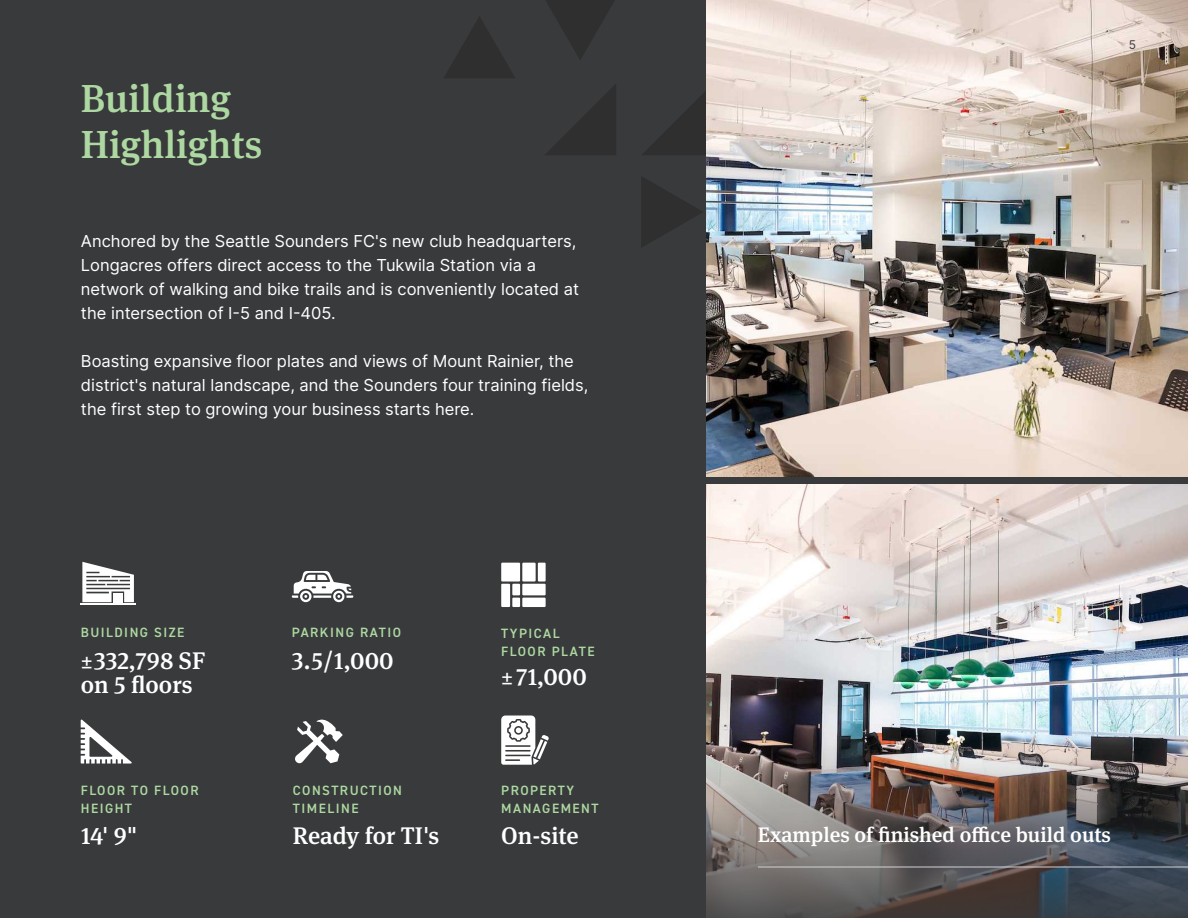
<style>
.page{position:relative;width:1188px;height:918px;background:#383a3c}
.page>*{position:absolute;margin:0;border:0;box-sizing:border-box;transform-origin:0 0}
.t1{font:500 39px/46.8px "Meta Serif Pro";color:#aed8a1}
.t2{font:500 24px "Meta Serif Pro";color:#fff}
.t3{font:500 21px "Meta Serif Pro";color:#fff}
.t4{font:16.5px/24px "Inter Roman";color:#fff}
.t5{font:600 13.5px/17.7px "DIN2014";letter-spacing:.11em;color:#aed8a1}
.t6{font:12px "Inter Roman";color:#383a3c}
</style>
<div class="page">
<svg style="left:444px;top:17px;width:71px;height:61px"></svg>
<svg style="left:546px;top:0;width:69px;height:60px"></svg>
<svg style="left:642px;top:91px;width:64px;height:64px"></svg>
<svg style="left:545px;top:84px;width:71px;height:71px"></svg>
<svg style="left:641px;top:176px;width:61px;height:71px"></svg>
<hr style="left:81px;top:603px;width:55px;height:2px;background:#fff">
<svg style="left:82px;top:562px;width:52px;height:40px"></svg>
<svg style="left:292px;top:571px;width:61px;height:31px"></svg>
<svg style="left:81px;top:720px;width:51px;height:44px"></svg>
<svg style="left:501px;top:563px;width:45px;height:44px;background:#d8d8d8"></svg>
<svg style="left:295px;top:719px;width:48px;height:45px"></svg>
<svg style="left:501px;top:716px;width:48px;height:49px"></svg>
<img style="left:706px;top:0;width:482px;height:476px">
<img style="left:706px;top:484px;width:482px;height:434px">
<img style="left:707px;top:725px;width:481px;height:193px">
<hr style="left:758px;top:867px;width:430px;height:1px;background:#d1d2d4">
<p class="t1" style="left:81px;top:72px;width:183px">Building<br>Highlights</p>
<p class="t4" style="left:81px;top:229px;width:500px">Anchored by the Seattle Sounders FC's new club headquarters, Longacres offers direct access to the Tukwila Station via a network of walking and bike trails and is conveniently located at the intersection of I-5 and I-405.</p>
<p class="t4" style="left:81px;top:349px;width:509px">Boasting expansive floor plates and views of Mount Rainier, the district's natural landscape, and the Sounders four training fields, the first step to growing your business starts here.</p>
<p class="t5" style="left:81px;top:624px;width:105px">BUILDING SIZE</p>
<p class="t2" style="left:81px;top:642px;width:126px">±332,798 SF</p>
<p class="t2" style="left:81px;top:667px;width:113px">on 5 floors</p>
<p class="t5" style="left:292px;top:623px;width:111px">PARKING RATIO</p>
<p class="t2" style="left:292px;top:642px;width:103px">3.5/1,000</p>
<p class="t5" style="left:501px;top:624px;width:95px">TYPICAL<br>FLOOR PLATE</p>
<p class="t2" style="left:501px;top:658px;width:87px">±71,000</p>
<p class="t5" style="left:81px;top:781px;width:119px">FLOOR TO FLOOR<br>HEIGHT</p>
<p class="t5" style="left:293px;top:781px;width:111px">CONSTRUCTION<br>TIMELINE</p>
<p class="t5" style="left:501px;top:781px;width:99px">PROPERTY<br>MANAGEMENT</p>
<p class="t2" style="left:81px;top:817px;width:58px">14' 9"</p>
<p class="t2" style="left:293px;top:817px;width:148px">Ready for TI's</p>
<p class="t2" style="left:501px;top:817px;width:79px">On-site</p>
<p class="t6" style="left:1129px;top:36px;width:9px">5</p>
<p class="t3" style="left:758px;top:819px;width:355px">Examples of finished office build outs</p>
</div>
